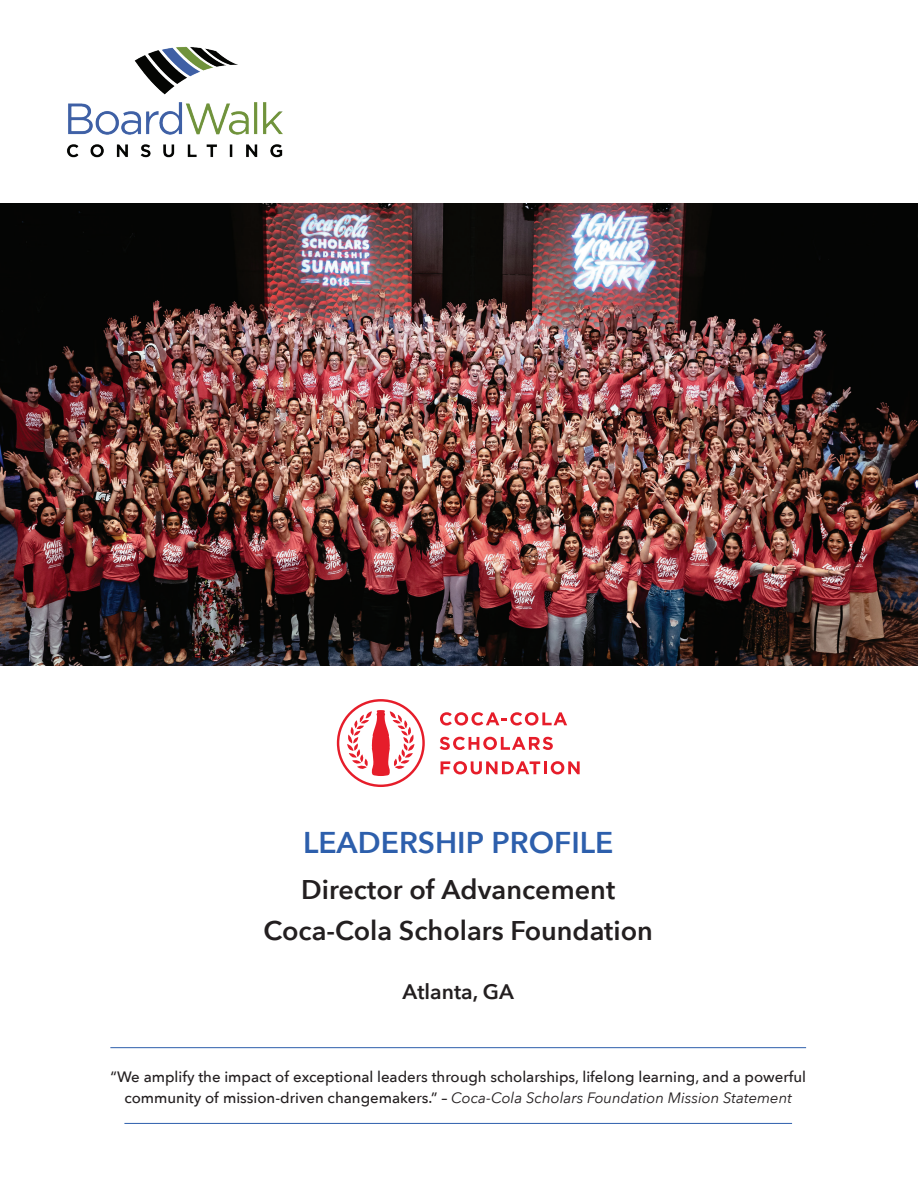
<style>
.page{position:relative;width:918px;height:1188px;background:#fff}
.page>*{position:absolute;margin:0;border:0;box-sizing:border-box;transform-origin:0 0}
.t1{font:600 30px "Avenir Next";color:#2d5fac}
.t2{font:600 27px/41.4px "Avenir Next";color:#231f20;text-align:center}
.t3{font:600 21px "Avenir Next";color:#231f20}
.t4{font:500 15px/21px "Avenir Next";color:#231f20;text-align:center}
.s1{font-weight:400;font-style:italic}
</style>
<div class="page">
<hr style="left:110px;top:1047px;width:696px;height:1px;background:#2d5fac">
<hr style="left:124px;top:1123px;width:668px;height:1px;background:#2d5fac">
<img style="left:0;top:204px;width:918px;height:461px">
<img style="left:67px;top:46px;width:216px;height:112px">
<svg style="left:440px;top:712px;width:127px;height:14px"></svg>
<svg style="left:440px;top:737px;width:113px;height:13px"></svg>
<svg style="left:441px;top:761px;width:139px;height:13px"></svg>
<svg style="left:337px;top:699px;width:88px;height:88px"></svg>
<h1 class="t1" style="left:303px;top:816px;width:312px">LEADERSHIP PROFILE</h1>
<h2 class="t2" style="left:264px;top:868px;width:391px">Director of Advancement<br>Coca-Cola Scholars Foundation</h2>
<h3 class="t3" style="left:403px;top:974px;width:113px">Atlanta, GA</h3>
<p class="t4" style="left:110px;top:1066px;width:697px">“We amplify the impact of exceptional leaders through scholarships, lifelong learning, and a powerful community of mission-driven changemakers.” – <span class="s1">Coca-Cola Scholars Foundation Mission Statement</span></p>
</div>
